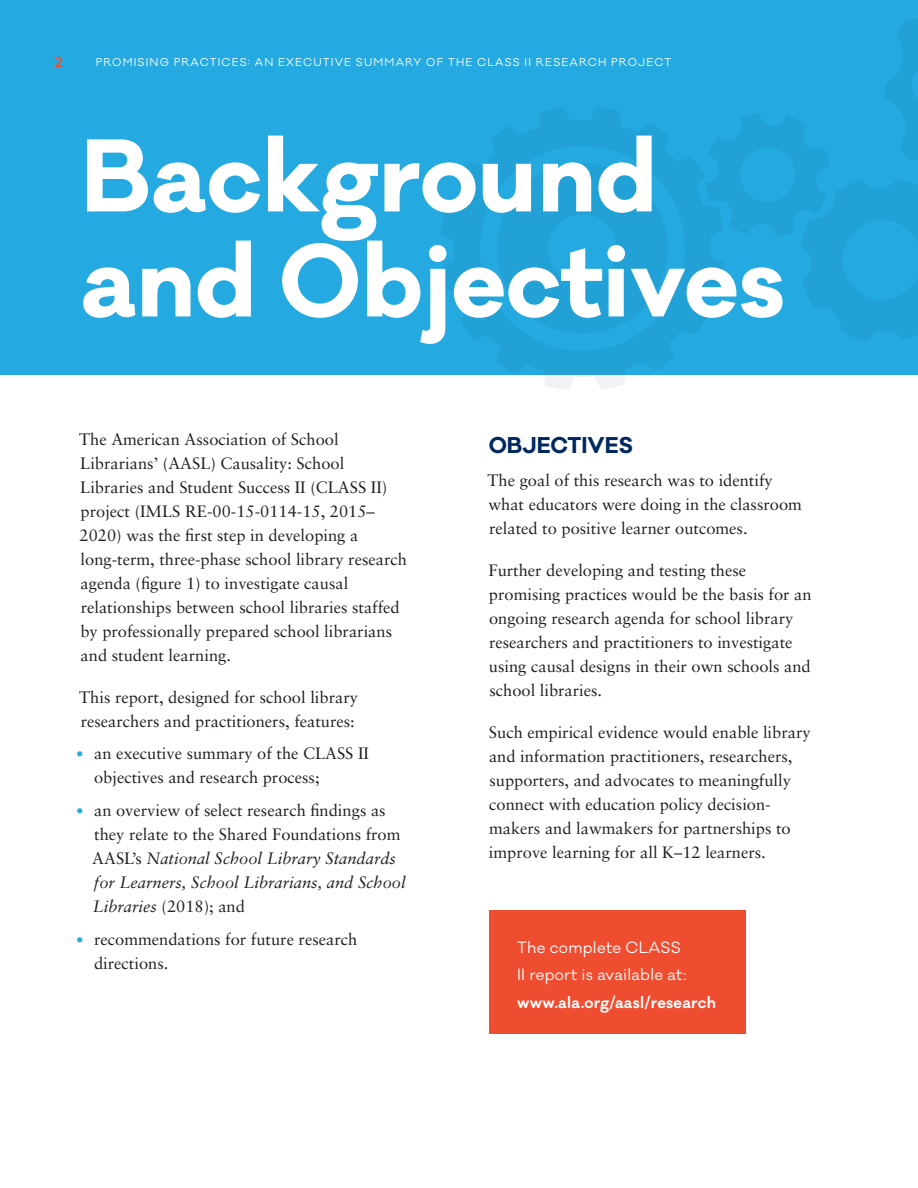
<style>
.page{position:relative;width:918px;height:1188px;background:#fff}
.page>*{position:absolute;margin:0;border:0;box-sizing:border-box;transform-origin:0 0}
.Foundation_Heading{font:700 94.8px/105px "Galano Classic";color:#fff}
.t1{font:700 21px "Galano Classic";color:#002960}
.Body_copy{font:16.5px/24px "Sabon";color:#231f20}
.t2{font:15px/27.5px "Galano Classic";letter-spacing:.02em;color:#fff}
.t3{font:600 13.5px "Galano Classic";color:#ef4d2f}
.t4{font:10.5px "Galano Classic";letter-spacing:.11em;color:#fff}
.s1{font-size:14.85px;color:#24aae1}
.s2{font-style:italic}
.s3{font-weight:600}
</style>
<div class="page">
<div style="left:0;top:0;width:918px;height:375px;background:#24aae1"></div>
<svg style="left:724px;top:19px;width:194px;height:322px"></svg>
<svg style="left:441px;top:107px;width:283px;height:283px"></svg>
<svg style="left:497px;top:163px;width:171px;height:171px"></svg>
<div style="left:489px;top:910px;width:257px;height:124px;background:#ef4d2f"></div>
<p class="t3" style="left:54px;top:53px;width:10px">2</p>
<p class="t4" style="left:96px;top:55px;width:577px">PROMISING PRACTICES: AN EXECUTIVE SUMMARY OF THE CLASS II RESEARCH PROJECT</p>
<p class="Foundation_Heading" style="left:81px;top:124px;width:705px">Background and Objectives</p>
<p class="Body_copy" style="left:79px;top:427px;width:329px">The American Association of School Librarians’ (AASL) Causality: School Libraries and Student Success II (CLASS II) project (IMLS RE-00-15-0114-15, 2015– 2020) was the first step in developing a long-term, three-phase school library research agenda (figure 1) to investigate causal relationships between school libraries staffed by professionally prepared school librarians and student learning.</p>
<p class="Body_copy" style="left:79px;top:685px;width:280px">This report, designed for school library researchers and practitioners, features:</p>
<p class="Body_copy" style="left:94px;top:742px;width:276px;text-indent:-18px"><span class="s1">•</span> an executive summary of the CLASS II objectives and research process;</p>
<p class="Body_copy" style="left:92px;top:798px;width:315px;text-indent:-16px"><span class="s1">•</span> an overview of select research findings as they relate to the Shared Foundations from AASL’s <span class="s2">National School Library Standards for Learners, School Librarians, and School Libraries</span> (2018); and</p>
<p class="Body_copy" style="left:94px;top:927px;width:265px;text-indent:-18px"><span class="s1">•</span> recommendations for future research directions.</p>
<h1 class="t1" style="left:489px;top:431px;width:146px">OBJECTIVES</h1>
<p class="Body_copy" style="left:488px;top:468px;width:316px">The goal of this research was to identify what educators were doing in the classroom related to positive learner outcomes.</p>
<p class="Body_copy" style="left:489px;top:558px;width:325px">Further developing and testing these promising practices would be the basis for an ongoing research agenda for school library researchers and practitioners to investigate using causal designs in their own schools and school libraries.</p>
<p class="Body_copy" style="left:489px;top:720px;width:323px">Such empirical evidence would enable library and information practitioners, researchers, supporters, and advocates to meaningfully connect with education policy decision&shy;makers and lawmakers for partnerships to improve learning for all K–12 learners.</p>
<h3 class="t2" style="left:517px;top:934px;width:200px">The complete CLASS<br>II report is available at: <span class="s3">www.ala.org/aasl/research</span></h3>
</div>
